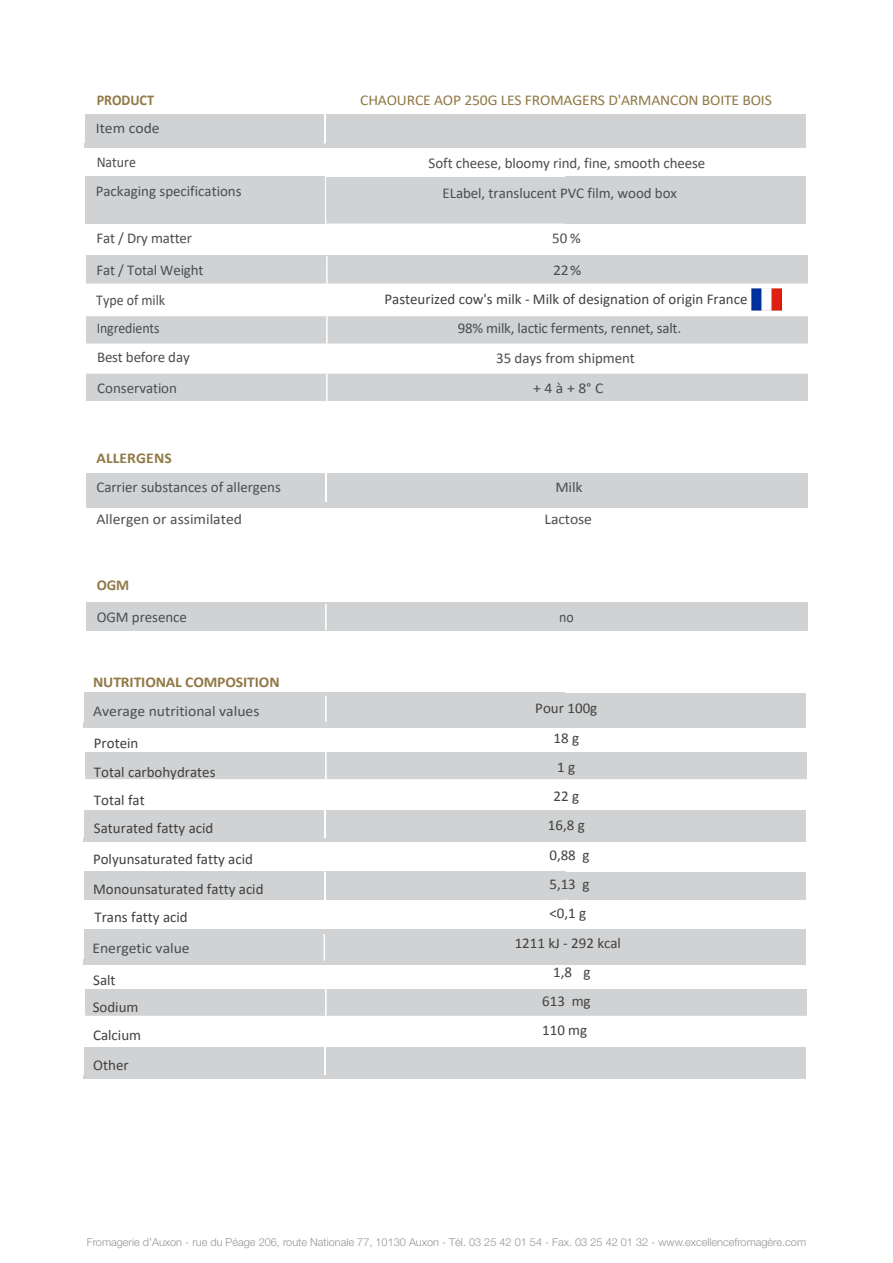
<style>
.page{position:relative;width:893px;height:1263px;background:#fff}
.page>*{position:absolute;margin:0;border:0;box-sizing:border-box;transform-origin:0 0}
.t1{font:15px/29.2px "Calibri";color:#404040}
.t2{font:15px/29.5px "Calibri";letter-spacing:-.005em;color:#4b4d4f}
.t3{font:15px/32.7px "Calibri";letter-spacing:-.005em;color:#4b4d4f;text-align:center;scale:1.05 1}
.t4{font:15px/29px "Calibri";letter-spacing:-.005em;color:#4b4d4f;scale:.93 1}
.t5{font:15px "Calibri";letter-spacing:-.01em;color:#907946;scale:1.05 1}
.t6{font:700 15px "Calibri";letter-spacing:-.005em;color:#907946;scale:1.05 1}
.t7{font:700 15px "Calibri";letter-spacing:-.005em;color:#907946;scale:.94 1}
.t8{font:700 15px "Calibri";letter-spacing:-.005em;color:#907946}
.t9{font:300 10.95px "Helvetica Neue";color:#939598}
</style>
<div class="page">
<hr style="left:85px;top:139px;width:240px;height:4px;background:#d1d2d3">
<div style="left:85px;top:114px;width:240px;height:25px;background:#d1d2d3"></div>
<hr style="left:326px;top:139px;width:238px;height:4px;background:#d1d2d3">
<div style="left:326px;top:114px;width:254px;height:25px;background:#d1d2d3"></div>
<div style="left:557px;top:115px;width:249px;height:31px;background:#d1d2d3"></div>
<hr style="left:84px;top:144px;width:241px;height:4px;background:#d1d2d3">
<svg style="left:325px;top:144px;width:4px;height:4px"></svg>
<hr style="left:329px;top:144px;width:235px;height:4px;background:#d1d2d3">
<hr style="left:569px;top:144px;width:237px;height:4px;background:#d1d2d3">
<div style="left:86px;top:497px;width:239px;height:6px;background:#d1d2d3"></div>
<div style="left:86px;top:473px;width:239px;height:24px;background:#d1d2d3"></div>
<div style="left:327px;top:497px;width:480px;height:6px;background:#d1d2d3"></div>
<div style="left:327px;top:473px;width:480px;height:24px;background:#d1d2d3"></div>
<div style="left:86px;top:503px;width:239px;height:5px;background:#d1d2d3"></div>
<svg style="left:325px;top:503px;width:7px;height:5px"></svg>
<div style="left:332px;top:503px;width:475px;height:5px;background:#d1d2d3"></div>
<div style="left:86px;top:602px;width:241px;height:29px;background:#d1d2d3"></div>
<div style="left:327px;top:602px;width:481px;height:29px;background:#d1d2d3"></div>
<div style="left:86px;top:373px;width:241px;height:29px;background:#d1d2d3"></div>
<div style="left:327px;top:373px;width:481px;height:29px;background:#d1d2d3"></div>
<hr style="left:86px;top:372px;width:722px;height:2px;background:#fff">
<hr style="left:326px;top:374px;width:2px;height:27px;background:#fff">
<hr style="left:86px;top:401px;width:722px;height:1px;background:#fff">
<div style="left:86px;top:315px;width:241px;height:29px;background:#d1d2d3"></div>
<div style="left:327px;top:315px;width:481px;height:29px;background:#d1d2d3"></div>
<hr style="left:86px;top:315px;width:722px;height:1px;background:#fff">
<hr style="left:326px;top:316px;width:2px;height:28px;background:#fff">
<div style="left:86px;top:255px;width:241px;height:29px;background:#d1d2d3"></div>
<div style="left:327px;top:255px;width:481px;height:29px;background:#d1d2d3"></div>
<hr style="left:326px;top:256px;width:2px;height:28px;background:#fff">
<div style="left:85px;top:201px;width:240px;height:23px;background:#d1d2d3"></div>
<div style="left:85px;top:177px;width:240px;height:24px;background:#d1d2d3"></div>
<div style="left:326px;top:218px;width:239px;height:6px;background:#d1d2d3"></div>
<div style="left:326px;top:177px;width:239px;height:23px;background:#d1d2d3"></div>
<div style="left:326px;top:200px;width:239px;height:18px;background:#d1d2d3"></div>
<div style="left:565px;top:201px;width:241px;height:23px;background:#d1d2d3"></div>
<div style="left:565px;top:177px;width:241px;height:24px;background:#d1d2d3"></div>
<hr style="left:84px;top:834px;width:240px;height:4px;background:#d1d2d3">
<div style="left:84px;top:810px;width:240px;height:24px;background:#d1d2d3"></div>
<hr style="left:325px;top:834px;width:241px;height:4px;background:#d1d2d3">
<div style="left:325px;top:810px;width:241px;height:24px;background:#d1d2d3"></div>
<div style="left:559px;top:810px;width:247px;height:30px;background:#d1d2d3"></div>
<hr style="left:83px;top:838px;width:241px;height:4px;background:#d1d2d3">
<svg style="left:324px;top:810px;width:4px;height:32px"></svg>
<hr style="left:328px;top:838px;width:238px;height:4px;background:#d1d2d3">
<hr style="left:570px;top:838px;width:236px;height:4px;background:#d1d2d3">
<hr style="left:84px;top:895px;width:240px;height:4px;background:#d1d2d3">
<div style="left:84px;top:872px;width:240px;height:23px;background:#d1d2d3"></div>
<hr style="left:325px;top:895px;width:241px;height:4px;background:#d1d2d3">
<div style="left:325px;top:872px;width:241px;height:23px;background:#d1d2d3"></div>
<hr style="left:567px;top:895px;width:239px;height:4px;background:#d1d2d3">
<div style="left:561px;top:872px;width:245px;height:26px;background:#d1d2d3"></div>
<hr style="left:85px;top:776px;width:722px;height:3px;background:#d1d2d3">
<div style="left:85px;top:753px;width:240px;height:23px;background:#d1d2d3"></div>
<div style="left:327px;top:753px;width:480px;height:23px;background:#d1d2d3"></div>
<hr style="left:325px;top:753px;width:2px;height:26px;background:#fff">
<div style="left:84px;top:717px;width:248px;height:5px;background:#d1d2d3"></div>
<div style="left:84px;top:693px;width:240px;height:24px;background:#d1d2d3"></div>
<div style="left:326px;top:717px;width:239px;height:5px;background:#d1d2d3"></div>
<div style="left:322px;top:693px;width:243px;height:24px;background:#d1d2d3"></div>
<div style="left:557px;top:693px;width:249px;height:29px;background:#d1d2d3"></div>
<div style="left:83px;top:722px;width:241px;height:6px;background:#d1d2d3"></div>
<svg style="left:324px;top:722px;width:6px;height:6px"></svg>
<div style="left:330px;top:722px;width:235px;height:6px;background:#d1d2d3"></div>
<svg style="left:565px;top:722px;width:5px;height:6px"></svg>
<div style="left:570px;top:722px;width:236px;height:6px;background:#d1d2d3"></div>
<hr style="left:84px;top:1070px;width:240px;height:4px;background:#d1d2d3">
<div style="left:84px;top:1047px;width:240px;height:23px;background:#d1d2d3"></div>
<hr style="left:325px;top:1070px;width:241px;height:4px;background:#d1d2d3">
<div style="left:325px;top:1047px;width:241px;height:23px;background:#d1d2d3"></div>
<hr style="left:565px;top:1070px;width:241px;height:4px;background:#d1d2d3">
<div style="left:561px;top:1047px;width:245px;height:23px;background:#d1d2d3"></div>
<hr style="left:83px;top:1074px;width:241px;height:4px;background:#d1d2d3">
<svg style="left:324px;top:1047px;width:4px;height:31px"></svg>
<hr style="left:328px;top:1074px;width:238px;height:4px;background:#d1d2d3">
<svg style="left:566px;top:1074px;width:4px;height:4px"></svg>
<hr style="left:570px;top:1074px;width:236px;height:4px;background:#d1d2d3">
<hr style="left:85px;top:1013px;width:722px;height:3px;background:#d1d2d3">
<div style="left:85px;top:989px;width:240px;height:24px;background:#d1d2d3"></div>
<div style="left:327px;top:989px;width:480px;height:24px;background:#d1d2d3"></div>
<hr style="left:325px;top:989px;width:2px;height:27px;background:#fff">
<div style="left:84px;top:953px;width:248px;height:6px;background:#d1d2d3"></div>
<div style="left:84px;top:929px;width:240px;height:25px;background:#d1d2d3"></div>
<div style="left:326px;top:954px;width:239px;height:5px;background:#d1d2d3"></div>
<div style="left:322px;top:929px;width:243px;height:25px;background:#d1d2d3"></div>
<div style="left:566px;top:954px;width:240px;height:5px;background:#d1d2d3"></div>
<div style="left:563px;top:929px;width:243px;height:29px;background:#d1d2d3"></div>
<div style="left:83px;top:959px;width:241px;height:6px;background:#d1d2d3"></div>
<div style="left:330px;top:959px;width:235px;height:6px;background:#d1d2d3"></div>
<svg style="left:565px;top:959px;width:5px;height:6px"></svg>
<div style="left:570px;top:959px;width:236px;height:6px;background:#d1d2d3"></div>
<img style="left:752px;top:288px;width:30px;height:23px">
<hr style="left:325px;top:696px;width:2px;height:26px;background:#fff">
<svg style="left:324px;top:934px;width:6px;height:31px"></svg>
<hr style="left:325px;top:604px;width:2px;height:26px;background:#fff">
<p class="t7" style="left:97px;top:89px;width:63px">PRODUCT</p>
<p class="t3" style="left:96px;top:112px;width:62px">Item code</p>
<p class="t4" style="left:96px;top:147px;width:158px">Nature<br>Packaging specifications</p>
<p class="t2" style="left:96px;top:222px;width:108px;line-height:31.8px">Fat / Dry matter<br>Fat / Total Weight</p>
<p class="t4" style="left:96px;top:285px;width:76px">Type of milk</p>
<p class="t4" style="left:97px;top:313px;width:69px">Ingredients</p>
<p class="t2" style="left:97px;top:342px;width:94px">Best before day</p>
<p class="t2" style="left:97px;top:372px;width:81px">Conservation</p>
<p class="t6" style="left:96px;top:447px;width:73px">ALLERGENS</p>
<p class="t2" style="left:96px;top:470px;width:186px;line-height:32.7px">Carrier substances of allergens<br>Allergen or assimilated</p>
<p class="t8" style="left:97px;top:574px;width:34px">OGM</p>
<p class="t2" style="left:97px;top:602px;width:92px">OGM presence</p>
<p class="t6" style="left:93px;top:671px;width:179px">NUTRITIONAL COMPOSITION</p>
<p class="t3" style="left:93px;top:694px;width:160px">Average nutritional values</p>
<p class="t1" style="left:94px;top:729px;width:123px;line-height:28px">Protein<br>Total carbohydrates<br>Total fat<br>Saturated fatty acid</p>
<p class="t1" style="left:93px;top:844px;width:172px">Polyunsaturated fatty acid<br>Monounsaturated fatty acid</p>
<p class="t1" style="left:94px;top:902px;width:95px">Trans fatty acid</p>
<p class="t3" style="left:92px;top:931px;width:94px">Energetic value</p>
<p class="t1" style="left:93px;top:967px;width:47px;line-height:26.5px">Salt<br>Sodium</p>
<p class="t1" style="left:93px;top:1020px;width:50px">Calcium<br>Other</p>
<p class="t5" style="left:360px;top:89px;width:394px">CHAOURCE AOP 250G LES FROMAGERS D'ARMANCON BOITE BOIS</p>
<p class="t2" style="left:443px;top:148px;width:264px;text-indent:-14px">Soft cheese, bloomy rind, fine, smooth cheese<br>ELabel, translucent PVC film, wood box</p>
<p class="t2" style="left:552px;top:223px;width:30px">50 %</p>
<p class="t3" style="left:553px;top:253px;width:29px">22%</p>
<p class="t1" style="left:384px;top:284px;width:365px">Pasteurized cow's milk - Milk of designation of origin France</p>
<p class="t2" style="left:458px;top:313px;width:225px">98% milk, lactic ferments, rennet, salt.</p>
<p class="t2" style="left:496px;top:343px;width:140px">35 days from shipment</p>
<p class="t3" style="left:533px;top:371px;width:68px">+ 4 à + 8° C</p>
<p class="t3" style="left:545px;top:470px;width:47px">Milk<br>Lactose</p>
<p class="t4" style="left:559px;top:602px;width:17px">no</p>
<p class="t1" style="left:515px;top:693px;width:108px;text-align:center">Pour 100g<br>18 g<br>1 g<br>22 g<br>16,8 g<br>0,88 g<br>5,13 g<br>&lt;0,1 g<br>1211 kJ - 292 kcal<br>1,8 g<br>613 mg<br>110 mg</p>
<p class="t9" style="left:87px;top:1235px;width:721px">Fromagerie d’Auxon - rue du Péage 206, route Nationale 77, 10130 Auxon - Tél. 03 25 42 01 54 - Fax. 03 25 42 01 32 - www.excellencefromagère.com</p>
</div>
